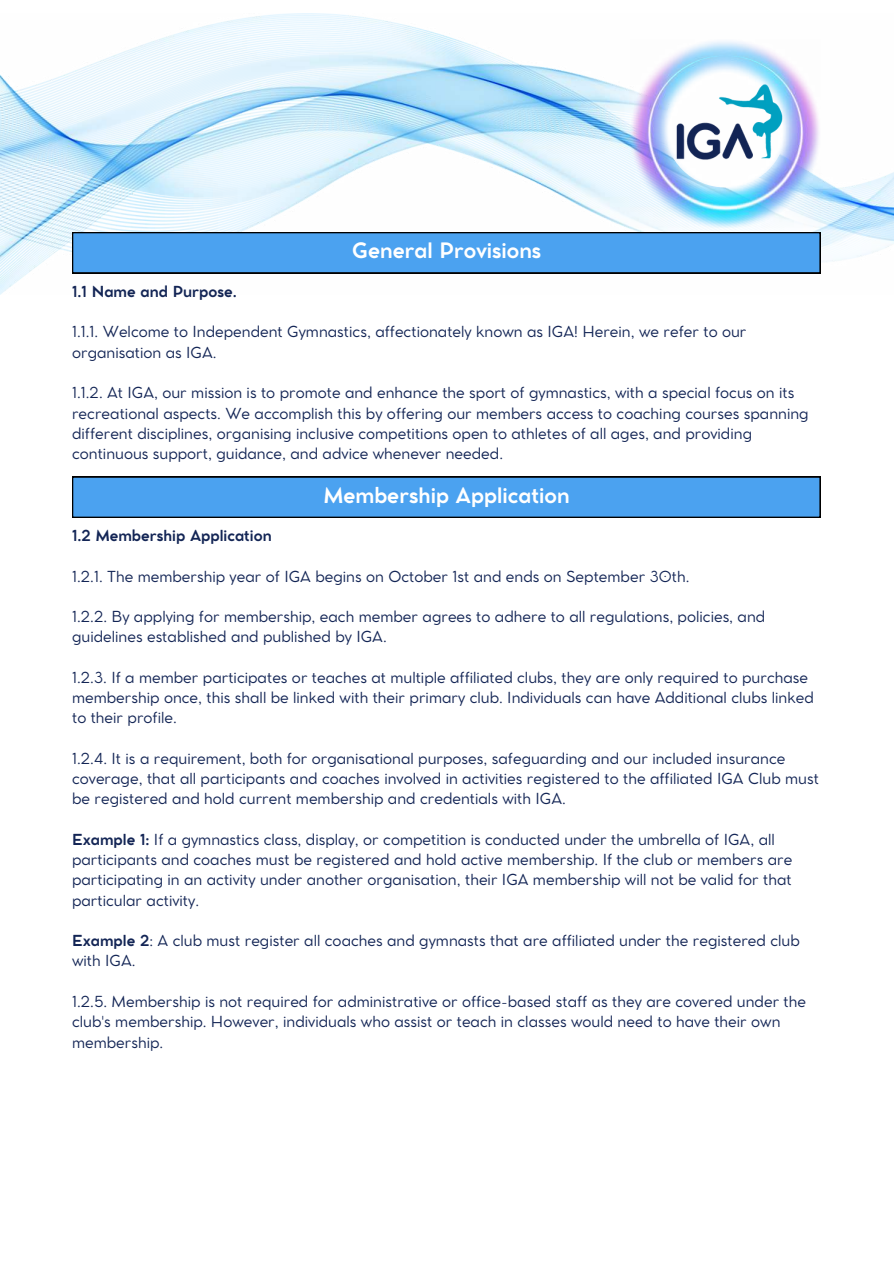
<style>
.page{position:relative;width:894px;height:1264px;background:#fff}
.page>*{position:absolute;margin:0;border:0;box-sizing:border-box;transform-origin:0 0}
.t1{font:700 21px "Cocomat Pro";color:#fff}
.t2{font:15px/20.2px "Cocomat Pro";color:#132555}
.t3{font:700 15px "Cocomat Pro";color:#132555}
.s1{font-weight:700}
</style>
<div class="page">
<img style="left:0;top:14px;width:893px;height:281px">
<img style="left:630px;top:40px;width:190px;height:187px">
<svg style="left:72px;top:232px;width:748px;height:41px;background:#4699e2"></svg>
<svg style="left:72px;top:476px;width:748px;height:42px;background:#4595dd"></svg>
<h1 class="t1" style="left:352px;top:237px;width:190px">General Provisions</h1>
<p class="t3" style="left:72px;top:281px;width:166px">1.1 Name and Purpose.</p>
<p class="t2" style="left:72px;top:321px;width:675px">1.1.1. Welcome to Independent Gymnastics, affectionately known as IGA! Herein, we refer to our organisation as IGA.</p>
<p class="t2" style="left:72px;top:382px;width:738px">1.1.2. At IGA, our mission is to promote and enhance the sport of gymnastics, with a special focus on its recreational aspects. We accomplish this by offering our members access to coaching courses spanning different disciplines, organising inclusive competitions open to athletes of all ages, and providing continuous support, guidance, and advice whenever needed.</p>
<h1 class="t1" style="left:324px;top:481px;width:247px">Membership Application</h1>
<p class="t3" style="left:72px;top:525px;width:201px">1.2 Membership Application</p>
<p class="t2" style="left:72px;top:565px;width:619px">1.2.1. The membership year of IGA begins on October 1st and ends on September 30th.</p>
<p class="t2" style="left:72px;top:606px;width:694px">1.2.2. By applying for membership, each member agrees to adhere to all regulations, policies, and guidelines established and published by IGA.</p>
<p class="t2" style="left:72px;top:667px;width:743px">1.2.3. If a member participates or teaches at multiple affiliated clubs, they are only required to purchase membership once, this shall be linked with their primary club. Individuals can have Additional clubs linked to their profile.</p>
<p class="t2" style="left:72px;top:748px;width:748px">1.2.4. It is a requirement, both for organisational purposes, safeguarding and our included insurance coverage, that all participants and coaches involved in activities registered to the affiliated IGA Club must be registered and hold current membership and credentials with IGA.</p>
<p class="t2" style="left:72px;top:829px;width:721px"><span class="s1">Example 1:</span> If a gymnastics class, display, or competition is conducted under the umbrella of IGA, all participants and coaches must be registered and hold active membership. If the club or members are participating in an activity under another organisation, their IGA membership will not be valid for that particular activity.</p>
<p class="t2" style="left:72px;top:930px;width:729px"><span class="s1">Example 2</span>: A club must register all coaches and gymnasts that are affiliated under the registered club with IGA.</p>
<p class="t2" style="left:72px;top:991px;width:735px">1.2.5. Membership is not required for administrative or office-based staff as they are covered under the club's membership. However, individuals who assist or teach in classes would need to have their own membership.</p>
</div>
